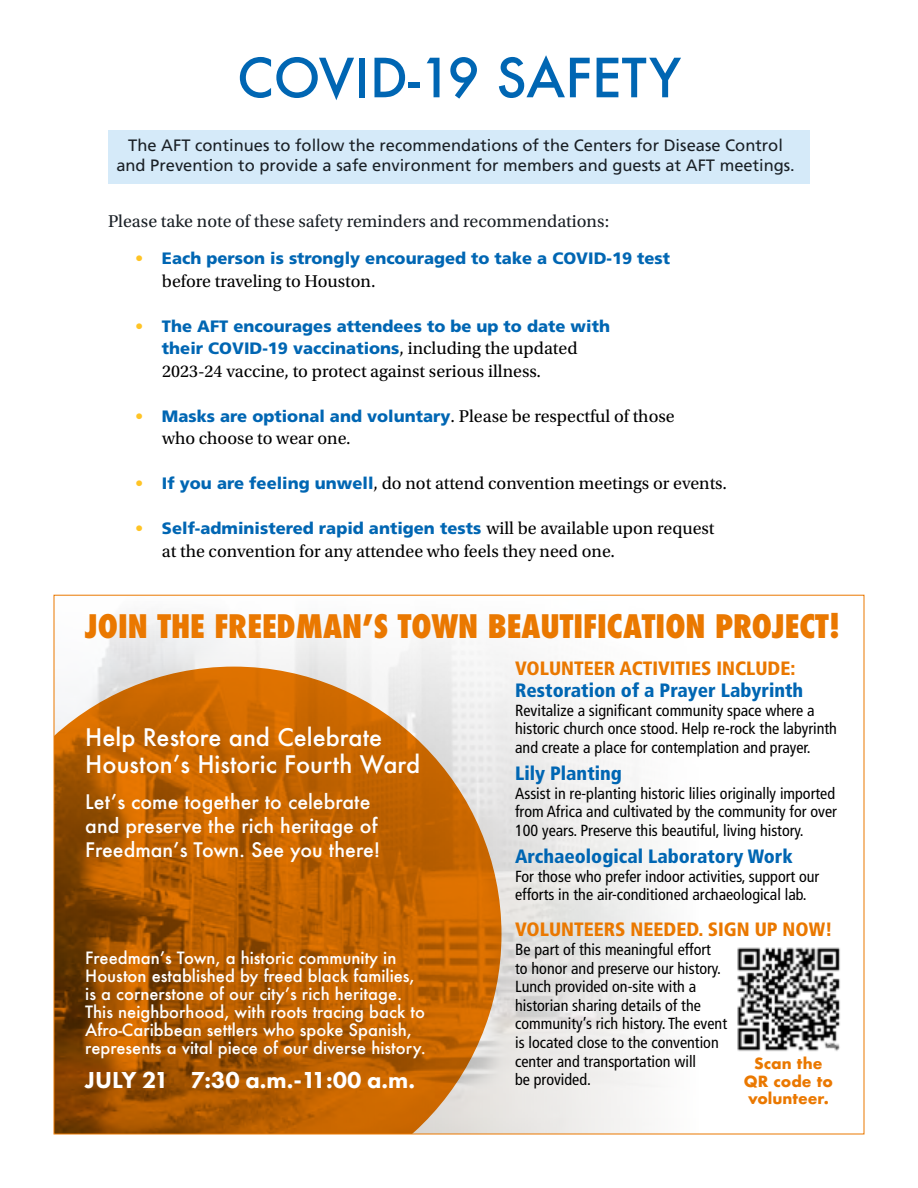
<style>
.page{position:relative;width:918px;height:1188px;background:#fff}
.page>*{position:absolute;margin:0;border:0;box-sizing:border-box;transform-origin:0 0}
.t1{font:500 52.5px "Futura";color:#0066b3}
.t2{font:800 condensed 31.5px "Futura";color:#ea7800}
.t3{font:800 24px "Futura PT";color:#fff}
.t4{font:500 23.55px/27.3px "Futura";color:#fff}
.t5{font:500 19.5px/24px "Futura";color:#fff}
.t6{font:900 condensed 19.35px "Frutiger LT Std";color:#0066b3}
.t7{font:900 condensed 19.35px "Frutiger LT Std";color:#ea7800}
.t8{font:18px "Utopia Std";color:#000}
.t9{font:18px "Utopia Std";color:#1a2026}
.t10{font:900 16.5px/22.5px "Frutiger LT Std";color:#0066b3;text-align:center}
.t11{font:500 16.5px/18px "Futura";color:#fff}
.t12{font:16.5px/20.7px "Frutiger LT Std";color:#1a2026;text-align:center}
.t13{font:condensed 16.05px/18.6px "Frutiger LT Std";color:#000}
.t14{font:700 15px/17.4px "Futura";color:#ea7800;text-align:center}
.s1{color:#ffc425}
.s2{font-family:"Utopia Std";font-weight:400;font-size:18px;color:#000}
.s3{font-family:"Frutiger LT Std";font-weight:900;font-size:16.5px;color:#ffc425}
.s4{font-family:"Frutiger LT Std";font-weight:900;font-size:16.5px;color:#0066b3}
</style>
<div class="page">
<div style="left:108px;top:130px;width:702px;height:54px;background:#d5eaf9"></div>
<img style="left:100px;top:614px;width:566px;height:518px">
<svg style="left:56px;top:667px;width:445px;height:465px;background:#bd6e1a"></svg>
<img style="left:737px;top:947px;width:103px;height:105px">
<h1 class="t1" style="left:237px;top:42px;width:445px">COVID-19 SAFETY</h1>
<p class="t12" style="left:116px;top:135px;width:680px">The AFT continues to follow the recommendations of the Centers for Disease Control and Prevention to provide a safe environment for members and guests at AFT meetings.</p>
<p class="t9" style="left:108px;top:211px;width:503px">Please take note of these safety reminders and recommendations:</p>
<p class="t10" style="left:135px;top:247px;width:537px"><span class="s1">•</span> Each person is strongly encouraged to take a COVID-19 test</p>
<p class="t8" style="left:162px;top:271px;width:215px">before traveling to Houston.</p>
<p class="t10" style="left:135px;top:315px;width:477px"><span class="s1">•</span> The AFT encourages attendees to be up to date with their COVID-19 vaccinations<span class="s2">, including the updated</span></p>
<p class="t8" style="left:162px;top:361px;width:380px">2023-24 vaccine, to protect against serious illness.</p>
<p class="t10" style="left:135px;top:405px;width:541px"><span class="s1">•</span> Masks are optional and voluntary<span class="s2">. Please be respectful of those</span></p>
<p class="t8" style="left:162px;top:429px;width:190px">who choose to wear one.</p>
<p class="t8" style="left:135px;top:474px;width:593px"><span class="s3">•</span> <span class="s4">If you are feeling unwell</span>, do not attend convention meetings or events.</p>
<p class="t10" style="left:135px;top:517px;width:581px"><span class="s1">•</span> Self-administered rapid antigen tests <span class="s2">will be available upon request</span></p>
<p class="t8" style="left:162px;top:541px;width:455px">at the convention for any attendee who feels they need one.</p>
<h2 class="t2" style="left:85px;top:605px;width:757px">JOIN THE FREEDMANʼS TOWN BEAUTIFICATION PROJECT!</h2>
<h3 class="t4" style="left:85px;top:723px;width:336px">Help Restore and Celebrate<br>Houstonʼs Historic Fourth Ward</h3>
<p class="t5" style="left:85px;top:790px;width:297px">Letʼs come together to celebrate and preserve the rich heritage of<br>Freedmanʼs Town. See you there!</p>
<p class="t11" style="left:85px;top:948px;width:342px">Freedmanʼs Town, a historic community in Houston established by freed black families, is a cornerstone of our cityʼs rich heritage.<br>This neighborhood, with roots tracing back to Afro-Caribbean settlers who spoke Spanish, represents a vital piece of our diverse history.</p>
<h3 class="t3" style="left:85px;top:1065px;width:331px">JULY 21 7:30 a.m.-11:00 a.m.</h3>
<p class="t7" style="left:515px;top:656px;width:282px">VOLUNTEER ACTIVITIES INCLUDE:</p>
<p class="t6" style="left:515px;top:679px;width:290px">Restoration of a Prayer Labyrinth</p>
<p class="t13" style="left:515px;top:701px;width:323px">Revitalize a significant community space where a historic church once stood. Help re-rock the labyrinth and create a place for contemplation and prayer.</p>
<p class="t6" style="left:515px;top:762px;width:108px">Lily Planting</p>
<p class="t13" style="left:515px;top:784px;width:323px;text-align:justify">Assist in re-planting historic lilies originally imported from Africa and cultivated by the community for over 100 years. Preserve this beautiful, living history.</p>
<p class="t6" style="left:515px;top:845px;width:279px">Archaeological Laboratory Work</p>
<p class="t13" style="left:515px;top:867px;width:306px">For those who prefer indoor activities, support our efforts in the air-conditioned archaeological lab.</p>
<p class="t7" style="left:515px;top:918px;width:319px">VOLUNTEERS NEEDED. SIGN UP NOW!</p>
<p class="t13" style="left:515px;top:940px;width:213px">Be part of this meaningful effort to honor and preserve our history.<br>Lunch provided on-site with a historian sharing details of the community’s rich history. The event is located close to the convention center and transportation will<br>be provided.</p>
<p class="t14" style="left:744px;top:1055px;width:91px">Scan the<br>QR code to volunteer.</p>
</div>
